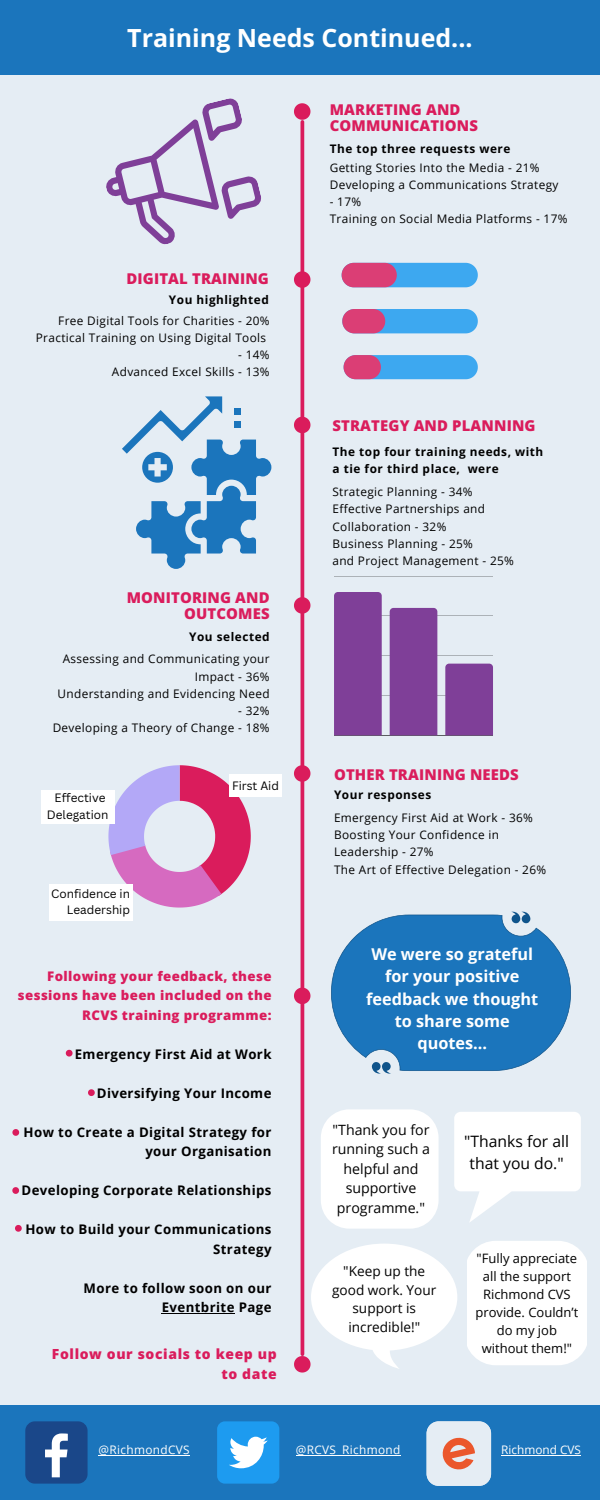
<style>
.page{position:relative;width:600px;height:1500px;background:#e5edf4}
.page>*{position:absolute;margin:0;border:0;box-sizing:border-box;transform-origin:0 0}
.t1{font:700 25px "Open Sans";color:#fff}
.t2{font:700 16.3px/22.3px "Open Sans";color:#fff;text-align:center}
.t3{font:15.7px/21.8px "Open Sans";color:#000;text-align:center}
.t4{font:800 14.9px/15.8px "Open Sans";letter-spacing:.01em;color:#da1c5c}
.t5{font:14.2px/19.5px "Open Sans";color:#000;text-align:center}
.t6{font:800 13.9px/20.2px "Open Sans";letter-spacing:.045em;color:#da1c5c;text-align:right}
.t7{font:13.6px/18.5px "Open Sans";color:#000;text-align:center}
.t8{font:700 13.2px/19.5px "Open Sans";letter-spacing:.03em;color:#000;text-align:right}
.t9{font:800 13.2px/19.5px "Open Sans";letter-spacing:.03em;color:#da1c5c;text-align:right}
.t10{font:13px/18px "Open Sans";color:#000;text-align:center}
.t11{font:11.8px/17.2px "Open Sans";letter-spacing:.03em;color:#000}
.t12{font:700 11.8px/17.2px "Open Sans";letter-spacing:.045em;color:#000}
.t13{font:11.8px/16.5px "Canva Sans";color:#000;text-align:right}
.t14{font:11.8px "Open Sans";letter-spacing:.03em;color:#fff}
.t15{font:11.8px "Open Sans";color:#fff}
</style>
<div class="page">
<hr style="left:301px;top:122px;width:3px;height:1232px;background:#da1c5c">
<svg style="left:294px;top:271px;width:16px;height:17px"></svg>
<svg style="left:294px;top:417px;width:16px;height:16px"></svg>
<svg style="left:294px;top:597px;width:16px;height:17px"></svg>
<svg style="left:294px;top:765px;width:16px;height:17px"></svg>
<div style="left:0;top:1405px;width:600px;height:95px;background:#1b75bc"></div>
<div style="left:427px;top:1421px;width:64px;height:65px;background:#e5edf4;border-radius:12px"></div>
<svg style="left:442px;top:1437px;width:33px;height:33px"></svg>
<svg style="left:294px;top:988px;width:16px;height:16px"></svg>
<svg style="left:294px;top:103px;width:16px;height:17px"></svg>
<div style="left:0;top:0;width:600px;height:74px;background:#1b75bc"></div>
<hr style="left:334px;top:576px;width:159px;height:1px;background:#000">
<hr style="left:334px;top:616px;width:159px;height:1px;background:#000">
<hr style="left:334px;top:656px;width:159px;height:1px;background:#000">
<hr style="left:334px;top:695px;width:159px;height:1px;background:#000">
<hr style="left:334px;top:735px;width:159px;height:1px;background:#000">
<div style="left:334px;top:592px;width:48px;height:143px;background:#7f3f98"></div>
<div style="left:390px;top:608px;width:47px;height:127px;background:#7f3f98"></div>
<div style="left:445px;top:664px;width:48px;height:71px;background:#7f3f98"></div>
<svg style="left:108px;top:765px;width:143px;height:143px"></svg>
<div style="left:25px;top:1421px;width:63px;height:63px;background:#1a4789;border-radius:9px"></div>
<svg style="left:45px;top:1433px;width:23px;height:44px"></svg>
<div style="left:217px;top:1421px;width:62px;height:63px;background:#1d9bf0;border-radius:8px"></div>
<svg style="left:229px;top:1437px;width:39px;height:31px"></svg>
<hr style="left:162px;top:1313px;width:73px;height:1px;background:#000">
<svg style="left:12px;top:1187px;width:7px;height:7px"></svg>
<svg style="left:12px;top:1129px;width:7px;height:7px"></svg>
<svg style="left:88px;top:1089px;width:7px;height:7px"></svg>
<svg style="left:66px;top:1050px;width:7px;height:7px"></svg>
<svg style="left:15px;top:1225px;width:7px;height:7px"></svg>
<svg style="left:294px;top:1244px;width:163px;height:129px"></svg>
<div style="left:467px;top:1241px;width:120px;height:124px;background:#fff"></div>
<svg style="left:122px;top:396px;width:149px;height:173px"></svg>
<div style="left:234px;top:421px;width:7px;height:6px;background:#1b75bc"></div>
<div style="left:234px;top:409px;width:7px;height:6px;background:#1b75bc"></div>
<svg style="left:106px;top:98px;width:155px;height:147px"></svg>
<svg style="left:454px;top:1112px;width:127px;height:110px"></svg>
<div style="left:321px;top:1109px;width:118px;height:120px;background:#fff"></div>
<div style="left:229px;top:774px;width:53px;height:22px;background:#fff"></div>
<div style="left:49px;top:884px;width:83px;height:37px;background:#fff"></div>
<div style="left:41px;top:790px;width:74px;height:34px;background:#fff"></div>
<svg style="left:342px;top:263px;width:136px;height:24px;background:#7c83c2"></svg>
<svg style="left:342px;top:309px;width:136px;height:24px;background:#6f8dcd"></svg>
<svg style="left:344px;top:355px;width:134px;height:24px;background:#6991d2"></svg>
<svg style="left:512px;top:912px;width:17px;height:3px"></svg>
<svg style="left:374px;top:1071px;width:17px;height:3px"></svg>
<svg style="left:331px;top:915px;width:240px;height:156px;background:#3a86c3"></svg>
<hr style="left:98px;top:1455px;width:92px;height:1px;background:#fff">
<hr style="left:296px;top:1455px;width:105px;height:1px;background:#fff">
<hr style="left:501px;top:1455px;width:80px;height:1px;background:#fff">
<h1 class="t1" style="left:127px;top:20px;width:347px">Training Needs Continued...</h1>
<p class="t4" style="left:127px;top:270px;width:144px">DIGITAL TRAINING</p>
<p class="t12" style="left:169px;top:291px;width:101px">You highlighted</p>
<p class="t11" style="left:36px;top:311px;width:235px;text-align:right">Free Digital Tools for Charities - 20%<br>Practical Training on Using Digital Tools</p>
<p class="t11" style="left:112px;top:346px;width:159px;text-align:right">- 14%<br>Advanced Excel Skills - 13%</p>
<p class="t4" style="left:127px;top:590px;width:144px;text-align:right">MONITORING AND<br>OUTCOMES</p>
<p class="t11" style="left:58px;top:650px;width:214px;text-align:right">Assessing and Communicating your<br>Impact - 36%<br>Understanding and Evidencing Need</p>
<p class="t11" style="left:53px;top:702px;width:219px;text-align:right">- 32%<br>Developing a Theory of Change - 18%</p>
<p class="t12" style="left:189px;top:628px;width:82px">You selected</p>
<p class="t13" style="left:47px;top:789px;width:63px;text-align:center">Effective<br>Delegation</p>
<p class="t13" style="left:51px;top:885px;width:80px">Confidence in<br>Leadership</p>
<p class="t13" style="left:232px;top:777px;width:48px">First Aid</p>
<p class="t9" style="left:18px;top:966px;width:255px">Following your feedback, these sessions have been included on the<br>RCVS training programme:</p>
<p class="t8" style="left:75px;top:1044px;width:198px">Emergency First Aid at Work</p>
<p class="t8" style="left:97px;top:1083px;width:176px">Diversifying Your Income</p>
<p class="t8" style="left:24px;top:1122px;width:249px">How to Create a Digital Strategy for your Organisation</p>
<p class="t8" style="left:22px;top:1180px;width:252px">Developing Corporate Relationships</p>
<p class="t8" style="left:25px;top:1219px;width:248px">How to Build your Communications<br>Strategy</p>
<p class="t8" style="left:84px;top:1278px;width:189px">More to follow soon on our<br>Eventbrite Page</p>
<p class="t6" style="left:52px;top:1344px;width:226px">Follow our socials to keep up to date</p>
<p class="t4" style="left:330px;top:101px;width:150px">MARKETING AND<br>COMMUNICATIONS</p>
<p class="t11" style="left:330px;top:159px;width:230px">Getting Stories Into the Media - 21%<br>Developing a Communications Strategy</p>
<p class="t11" style="left:330px;top:193px;width:239px">- 17%<br>Training on Social Media Platforms - 17%</p>
<p class="t12" style="left:330px;top:140px;width:182px">The top three requests were</p>
<p class="t4" style="left:332px;top:417px;width:205px">STRATEGY AND PLANNING</p>
<p class="t12" style="left:332px;top:442px;width:212px">The top four training needs, with a tie for third place, were</p>
<p class="t11" style="left:332px;top:483px;width:183px">Strategic Planning - 34%<br>Effective Partnerships and<br>Collaboration - 32%<br>Business Planning - 25%<br>and Project Management - 25%</p>
<p class="t4" style="left:334px;top:766px;width:186px">OTHER TRAINING NEEDS</p>
<p class="t11" style="left:334px;top:809px;width:214px">Emergency First Aid at Work - 36%<br>Boosting Your Confidence in<br>Leadership - 27%<br>The Art of Effective Delegation - 26%</p>
<p class="t12" style="left:334px;top:786px;width:99px">Your responses</p>
<h2 class="t2" style="left:366px;top:943px;width:173px">We were so grateful for your positive feedback we thought to share some quotes...</h2>
<p class="t5" style="left:332px;top:1119px;width:99px">"Thank you for running such a helpful and supportive programme."</p>
<p class="t7" style="left:332px;top:1262px;width:106px">"Keep up the good work. Your support is incredible!"</p>
<h3 class="t3" style="left:464px;top:1130px;width:106px">"Thanks for all that you do."</h3>
<p class="t10" style="left:475px;top:1249px;width:104px">"Fully appreciate all the support<br>Richmond CVS provide. Couldn’t do my job without them!"</p>
<p class="t14" style="left:98px;top:1441px;width:93px">@RichmondCVS</p>
<p class="t14" style="left:296px;top:1441px;width:106px">@RCVS_Richmond</p>
<p class="t15" style="left:501px;top:1442px;width:81px">Richmond CVS</p>
</div>
